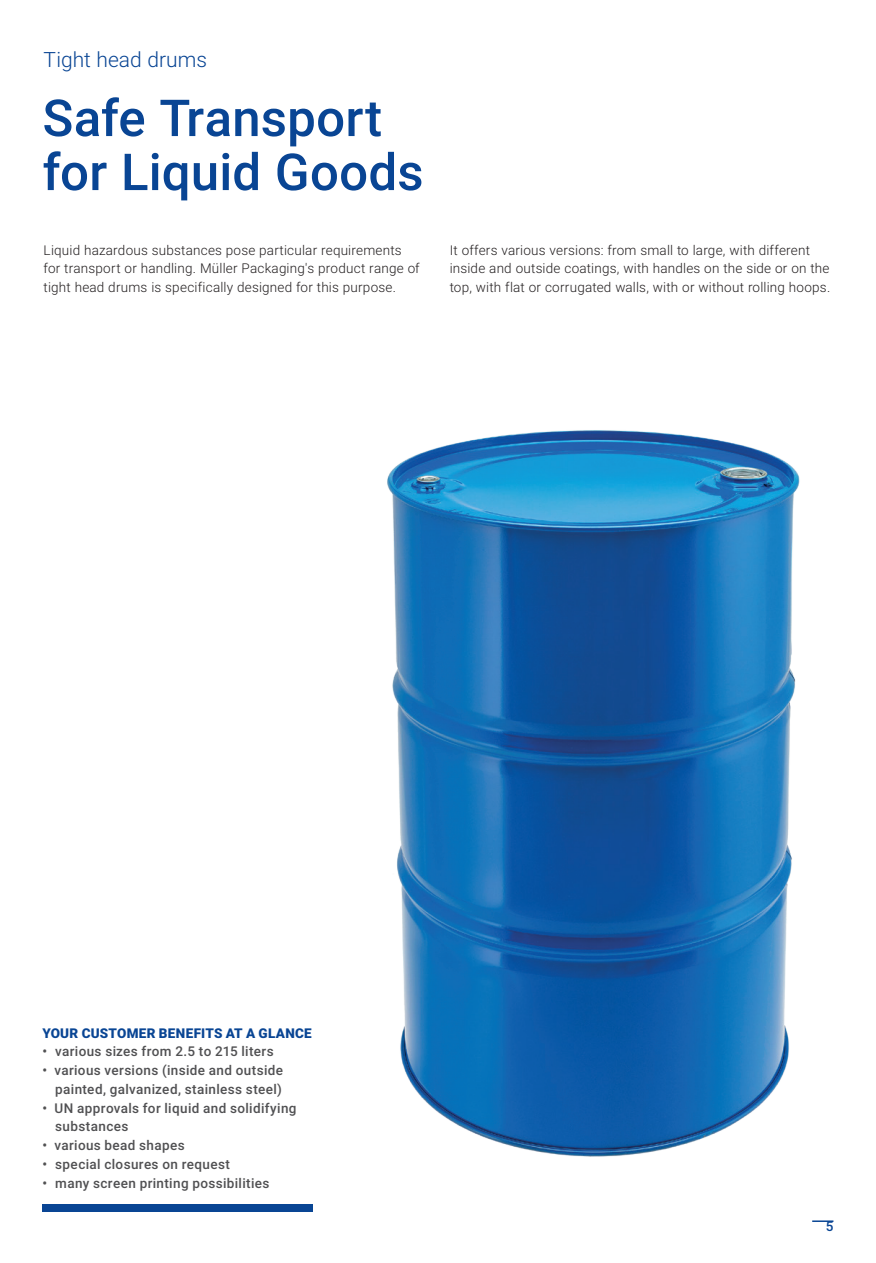
<style>
.page{position:relative;width:876px;height:1263px;background:#fff}
.page>*{position:absolute;margin:0;border:0;box-sizing:border-box;transform-origin:0 0}
.t1{font:500 51px/54px "Roboto";letter-spacing:.005em;color:#094594}
.t2{font:300 21px "Roboto";color:#094594}
.t3{font:300 13.5px/18.8px "Roboto";letter-spacing:.015em;color:#231f20}
.t4{font:500 13.5px/18.8px "Roboto";letter-spacing:.025em;color:#505052;text-align:right}
.t5{font:900 13.5px "Roboto";letter-spacing:.02em;color:#094594}
.t6{font:500 13.5px "Roboto";color:#094594}
</style>
<div class="page">
<hr style="left:812px;top:1220px;width:21px;height:2px;background:#094594">
<div style="left:43px;top:1204px;width:270px;height:8px;background:#094594"></div>
<img style="left:387px;top:430px;width:413px;height:727px">
<h2 class="t2" style="left:44px;top:45px;width:165px">Tight head drums</h2>
<h1 class="t1" style="left:43px;top:89px;width:383px">Safe Transport for Liquid Goods</h1>
<p class="t3" style="left:44px;top:240px;width:378px">Liquid hazardous substances pose particular requirements for transport or handling. Müller Packaging's product range of tight head drums is specifically designed for this purpose.</p>
<p class="t3" style="left:450px;top:240px;width:382px">It offers various versions: from small to large, with different inside and outside coatings, with handles on the side or on the top, with flat or corrugated walls, with or without rolling hoops.</p>
<p class="t5" style="left:43px;top:1023px;width:271px">YOUR CUSTOMER BENEFITS AT A GLANCE</p>
<p class="t4" style="left:43px;top:1042px;width:233px">• various sizes from 2.5 to 215 liters</p>
<p class="t4" style="left:43px;top:1060px;width:242px">• various versions (inside and outside painted, galvanized, stainless steel)</p>
<p class="t4" style="left:55px;top:1098px;width:243px;text-align:left;text-indent:-13px">• UN approvals for liquid and solidifying substances</p>
<p class="t4" style="left:43px;top:1135px;width:144px">• various bead shapes</p>
<p class="t4" style="left:43px;top:1154px;width:189px">• special closures on request</p>
<p class="t4" style="left:43px;top:1173px;width:228px">• many screen printing possibilities</p>
<p class="t6" style="left:826px;top:1216px;width:9px">5</p>
</div>
